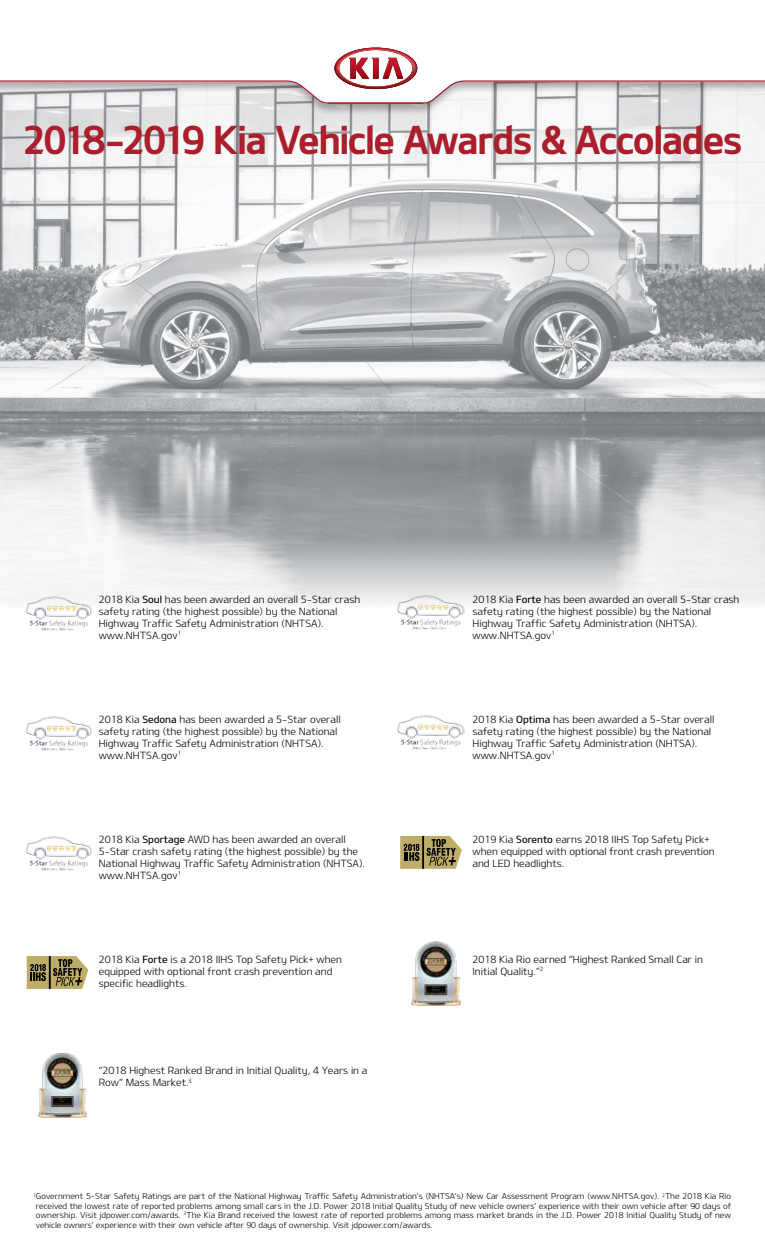
<style>
.page{position:relative;width:765px;height:1260px;background:#fff}
.page>*{position:absolute;margin:0;border:0;box-sizing:border-box;transform-origin:0 0}
.t1{font:38.75px "Design KOTFB";letter-spacing:-.035em;color:#ab1e2c}
.t2{font:10px/12px "Design KOTFL";color:#000}
.t3{font:8.12px/9.4px "Design KOTFL";color:#000;text-align:justify}
.s1{font-family:"Design KOTFM"}
</style>
<div class="page">
<img style="left:0;top:116px;width:765px;height:1002px">
<img style="left:22px;top:593px;width:70px;height:39px">
<img style="left:22px;top:834px;width:70px;height:38px">
<img style="left:22px;top:714px;width:70px;height:38px">
<img style="left:396px;top:592px;width:70px;height:39px">
<img style="left:396px;top:712px;width:70px;height:39px">
<div style="left:27px;top:956px;width:22px;height:33px;background:#bead66"></div>
<svg style="left:30px;top:956px;width:58px;height:33px"></svg>
<div style="left:400px;top:836px;width:22px;height:33px;background:#bead66"></div>
<svg style="left:404px;top:836px;width:58px;height:33px"></svg>
<img style="left:412px;top:941px;width:49px;height:65px">
<img style="left:38px;top:1053px;width:49px;height:64px">
<div style="left:0;top:0;width:765px;height:116px;background:#000;opacity:.3"></div>
<svg style="left:0;top:0;width:765px;height:48px"></svg>
<svg style="left:0;top:48px;width:765px;height:56px"></svg>
<h1 class="t1" style="left:22px;top:115px;width:721px">2018-2019 Kia Vehicle Awards &amp; Accolades</h1>
<p class="t2" style="left:99px;top:593px;width:263px">2018 Kia <span class="s1">Soul</span> has been awarded an overall 5-Star crash safety rating (the highest possible) by the National Highway Traffic Safety Administration (NHTSA). www.NHTSA.gov<sup>1</sup></p>
<p class="t2" style="left:99px;top:713px;width:243px">2018 Kia <span class="s1">Sedona</span> has been awarded a 5-Star overall safety rating (the highest possible) by the National Highway Traffic Safety Administration (NHTSA). www.NHTSA.gov<sup>1</sup></p>
<p class="t2" style="left:99px;top:833px;width:268px">2018 Kia <span class="s1">Sportage</span> AWD has been awarded an overall 5-Star crash safety rating (the highest possible) by the National Highway Traffic Safety Administration (NHTSA). www.NHTSA.gov<sup>1</sup></p>
<p class="t2" style="left:99px;top:953px;width:245px">2018 Kia <span class="s1">Forte</span> is a 2018 IIHS Top Safety Pick+ when equipped with optional front crash prevention and specific headlights.</p>
<p class="t2" style="left:99px;top:1064px;width:270px">“2018 Highest Ranked Brand in Initial Quality, 4 Years in a<br>Row” Mass Market.<sup>3</sup></p>
<p class="t2" style="left:472px;top:593px;width:268px">2018 Kia <span class="s1">Forte</span> has been awarded an overall 5-Star crash safety rating (the highest possible) by the National Highway Traffic Safety Administration (NHTSA). www.NHTSA.gov<sup>1</sup></p>
<p class="t2" style="left:472px;top:713px;width:243px">2018 Kia <span class="s1">Optima</span> has been awarded a 5-Star overall safety rating (the highest possible) by the National Highway Traffic Safety Administration (NHTSA). www.NHTSA.gov<sup>1</sup></p>
<p class="t2" style="left:472px;top:833px;width:244px">2019 Kia <span class="s1">Sorento</span> earns 2018 IIHS Top Safety Pick+ when equipped with optional front crash prevention and LED headlights.</p>
<p class="t2" style="left:472px;top:953px;width:232px">2018 Kia Rio earned “Highest Ranked Small Car in<br>Initial Quality.”<sup>2</sup></p>
<p class="t3" style="left:36px;top:1191px;width:697px;text-indent:-3px"><sup>1</sup>Government 5-Star Safety Ratings are part of the National Highway Traffic Safety Administration’s (NHTSA’s) New Car Assessment Program (www.NHTSA.gov). <sup>2</sup>The 2018 Kia Rio received the lowest rate of reported problems among small cars in the J.D. Power 2018 Initial Quality Study of new vehicle owners’ experience with their own vehicle after 90 days of ownership. Visit jdpower.com/awards. <sup>3</sup>The Kia Brand received the lowest rate of reported problems among mass market brands in the J.D. Power 2018 Initial Quality Study of new vehicle owners’ experience with their own vehicle after 90 days of ownership. Visit jdpower.com/awards.</p>
</div>
